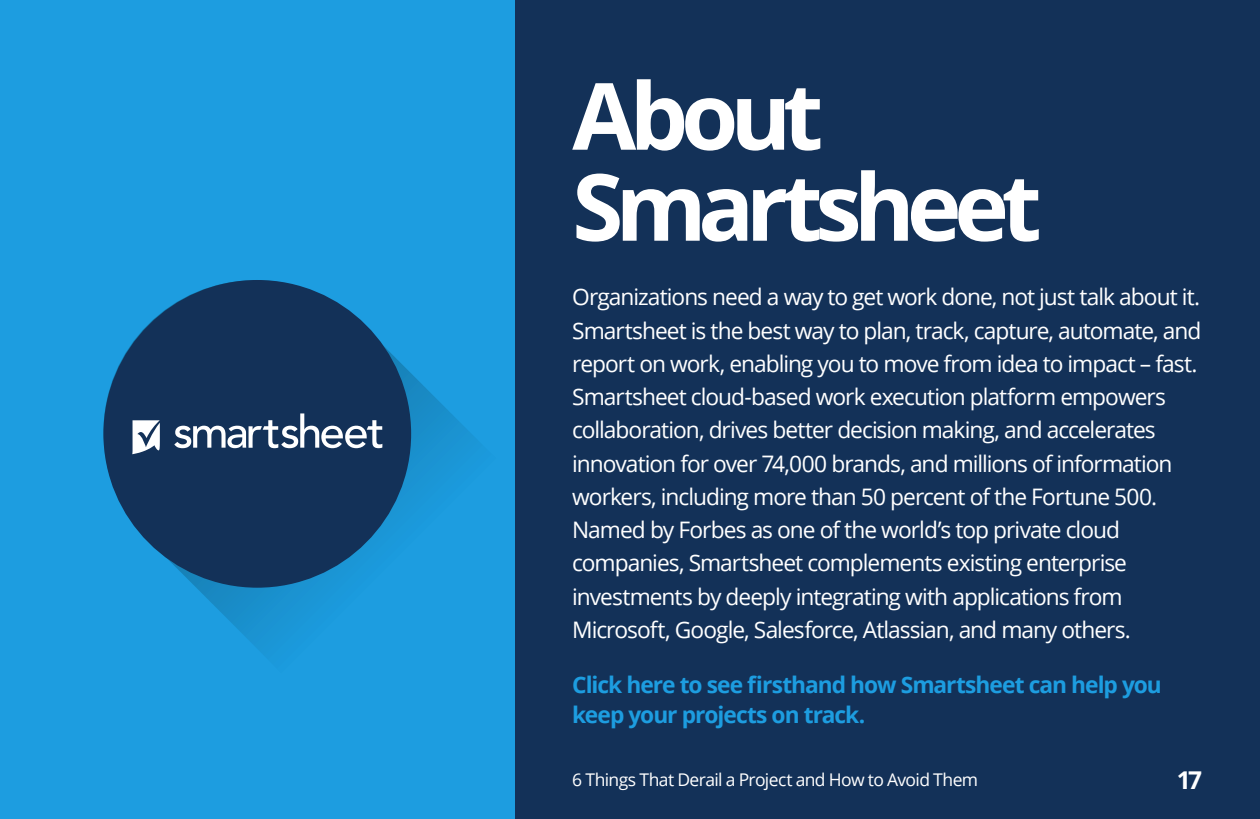
<style>
.page{position:relative;width:1260px;height:819px;background:#133158}
.page>*{position:absolute;margin:0;border:0;box-sizing:border-box;transform-origin:0 0}
.Large_Header{font:700 92.75px/91px "Open Sans";letter-spacing:-.085em;color:#fff}
.t1{font:700 24.5px "Open Sans";color:#fff}
.t2{font:22.75px/33.2px "Open Sans";letter-spacing:-.045em;color:#fff}
.t3{font:700 22.75px/29.8px "Open Sans";letter-spacing:-.045em;color:#1d9de0}
.t4{font:17.5px "Open Sans";letter-spacing:-.035em;color:#fff}
</style>
<div class="page">
<div style="left:0;top:0;width:514px;height:819px;background:#1d9de0"></div>
<svg style="left:103px;top:280px;width:371px;height:371px"></svg>
<div style="left:103px;top:280px;width:308px;height:308px;background:#133158;border-radius:50%"></div>
<svg style="left:174px;top:413px;width:208px;height:35px"></svg>
<svg style="left:132px;top:420px;width:28px;height:34px"></svg>
<p class="Large_Header" style="left:572px;top:68px;width:471px">About<br>Smartsheet</p>
<p class="t2" style="left:572px;top:280px;width:631px">Organizations need a way to get work done, not just talk about it.<br>Smartsheet is the best way to plan, track, capture, automate, and report on work, enabling you to move from idea to impact – fast.<br>Smartsheet cloud-based work execution platform empowers collaboration, drives better decision making, and accelerates innovation for over 74,000 brands, and millions of information workers, including more than 50 percent of the Fortune 500.<br>Named by Forbes as one of the world’s top private cloud companies, Smartsheet complements existing enterprise investments by deeply integrating with applications from Microsoft, Google, Salesforce, Atlassian, and many others.</p>
<p class="t3" style="left:572px;top:670px;width:591px">Click here to see firsthand how Smartsheet can help you keep your projects on track.</p>
<p class="t4" style="left:572px;top:768px;width:408px">6 Things That Derail a Project and How to Avoid Them</p>
<p class="t1" style="left:1177px;top:763px;width:27px">17</p>
</div>
